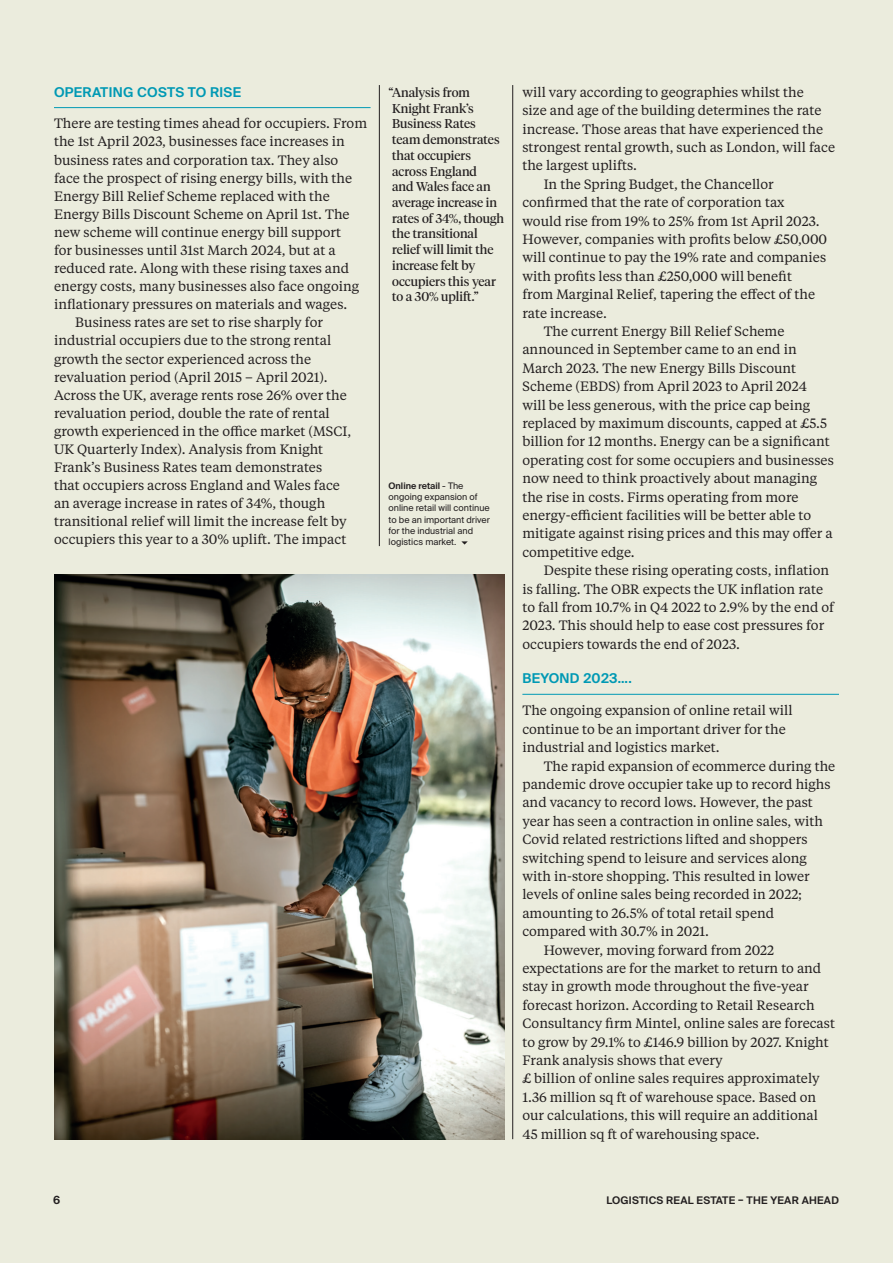
<style>
.page{position:relative;width:893px;height:1263px;background:#ebecdd}
.page>*{position:absolute;margin:0;border:0;box-sizing:border-box;transform-origin:0 0}
.t1{font:13.5px/18.5px "Tiempos Text";color:#231f20}
.t2{font:600 13.5px "Suisse Intl";letter-spacing:.025em;color:#0099b4}
.t3{font:12.75px/15.8px "Tiempos Headline";color:#231f20}
.t4{font:600 11.25px "Suisse Intl";color:#231f20}
.t5{font:600 10.5px "Suisse Intl";letter-spacing:.025em;color:#231f20}
.t6{font:9px/11.2px "Suisse Intl";color:#231f20}
.s1{font-weight:600}
</style>
<div class="page">
<hr style="left:54px;top:107px;width:317px;height:1px;background:#0099b4">
<hr style="left:379px;top:85px;width:1px;height:461px;background:#231f20">
<hr style="left:512px;top:85px;width:1px;height:1054px;background:#231f20">
<hr style="left:522px;top:694px;width:317px;height:1px;background:#0099b4">
<svg style="left:461px;top:541px;width:7px;height:4px"></svg>
<img style="left:54px;top:574px;width:450px;height:565px">
<p class="t2" style="left:54px;top:84px;width:189px">OPERATING COSTS TO RISE</p>
<p class="t1" style="left:54px;top:114px;width:315px">There are testing times ahead for occupiers. From</p>
<p class="t1" style="left:54px;top:132px;width:292px">the 1st April 2023, businesses face increases in</p>
<p class="t1" style="left:54px;top:150px;width:286px">business rates and corporation tax. They also</p>
<p class="t1" style="left:54px;top:168px;width:300px">face the prospect of rising energy bills, with the</p>
<p class="t1" style="left:54px;top:186px;width:277px">Energy Bill Relief Scheme replaced with the</p>
<p class="t1" style="left:54px;top:204px;width:297px">Energy Bills Discount Scheme on April 1st. The</p>
<p class="t1" style="left:54px;top:222px;width:289px">new scheme will continue energy bill support</p>
<p class="t1" style="left:54px;top:240px;width:283px">for businesses until 31st March 2024, but at a</p>
<p class="t1" style="left:54px;top:258px;width:297px">reduced rate. Along with these rising taxes and</p>
<p class="t1" style="left:54px;top:277px;width:307px">energy costs, many businesses also face ongoing</p>
<p class="t1" style="left:54px;top:295px;width:295px">inflationary pressures on materials and wages.</p>
<p class="t1" style="left:75px;top:313px;width:249px">Business rates are set to rise sharply for</p>
<p class="t1" style="left:54px;top:331px;width:279px">industrial occupiers due to the strong rental</p>
<p class="t1" style="left:54px;top:349px;width:259px">growth the sector experienced across the</p>
<p class="t1" style="left:54px;top:367px;width:275px">revaluation period (April 2015 – April 2021).</p>
<p class="t1" style="left:54px;top:385px;width:294px">Across the UK, average rents rose 26% over the</p>
<p class="t1" style="left:54px;top:403px;width:277px">revaluation period, double the rate of rental</p>
<p class="t1" style="left:54px;top:421px;width:299px">growth experienced in the office market (MSCI,</p>
<p class="t1" style="left:54px;top:439px;width:271px">UK Quarterly Index). Analysis from Knight</p>
<p class="t1" style="left:54px;top:457px;width:270px">Frank’s Business Rates team demonstrates</p>
<p class="t1" style="left:54px;top:476px;width:287px">that occupiers across England and Wales face</p>
<p class="t1" style="left:54px;top:494px;width:273px">an average increase in rates of 34%, though</p>
<p class="t1" style="left:54px;top:512px;width:294px">transitional relief will limit the increase felt by</p>
<p class="t1" style="left:54px;top:530px;width:294px">occupiers this year to a 30% uplift. The impact</p>
<p class="t3" style="left:388px;top:84px;width:117px">“Analysis from<br>Knight Frank’s<br>Business Rates<br>team demonstrates that occupiers across England<br>and Wales face an average increase in rates of 34%, though the transitional relief will limit the increase felt by occupiers this year to a 30% uplift.”</p>
<p class="t1" style="left:522px;top:82px;width:283px">will vary according to geographies whilst the</p>
<p class="t1" style="left:522px;top:101px;width:301px">size and age of the building determines the rate</p>
<p class="t1" style="left:522px;top:119px;width:302px">increase. Those areas that have experienced the</p>
<p class="t1" style="left:522px;top:137px;width:314px">strongest rental growth, such as London, will face</p>
<p class="t1" style="left:522px;top:156px;width:116px">the largest uplifts.</p>
<p class="t1" style="left:544px;top:174px;width:232px">In the Spring Budget, the Chancellor</p>
<p class="t1" style="left:522px;top:193px;width:264px">confirmed that the rate of corporation tax</p>
<p class="t1" style="left:522px;top:211px;width:299px">would rise from 19% to 25% from 1st April 2023.</p>
<p class="t1" style="left:522px;top:229px;width:306px">However, companies with profits below £50,000</p>
<p class="t1" style="left:522px;top:248px;width:305px">will continue to pay the 19% rate and companies</p>
<p class="t1" style="left:522px;top:266px;width:271px">with profits less than £250,000 will benefit</p>
<p class="t1" style="left:522px;top:285px;width:294px">from Marginal Relief, tapering the effect of the</p>
<p class="t1" style="left:522px;top:303px;width:86px">rate increase.</p>
<p class="t1" style="left:544px;top:321px;width:242px">The current Energy Bill Relief Scheme</p>
<p class="t1" style="left:522px;top:340px;width:276px">announced in September came to an end in</p>
<p class="t1" style="left:522px;top:358px;width:275px">March 2023. The new Energy Bills Discount</p>
<p class="t1" style="left:522px;top:377px;width:286px">Scheme (EBDS) from April 2023 to April 2024</p>
<p class="t1" style="left:522px;top:395px;width:289px">will be less generous, with the price cap being</p>
<p class="t1" style="left:522px;top:413px;width:306px">replaced by maximum discounts, capped at £5.5</p>
<p class="t1" style="left:522px;top:432px;width:309px">billion for 12 months. Energy can be a significant</p>
<p class="t1" style="left:522px;top:450px;width:313px">operating cost for some occupiers and businesses</p>
<p class="t1" style="left:522px;top:469px;width:296px">now need to think proactively about managing</p>
<p class="t1" style="left:522px;top:487px;width:278px">the rise in costs. Firms operating from more</p>
<p class="t1" style="left:522px;top:505px;width:290px">energy-efficient facilities will be better able to</p>
<p class="t1" style="left:522px;top:524px;width:312px">mitigate against rising prices and this may offer a</p>
<p class="t1" style="left:522px;top:542px;width:114px">competitive edge.</p>
<p class="t1" style="left:544px;top:561px;width:287px">Despite these rising operating costs, inflation</p>
<p class="t1" style="left:522px;top:579px;width:302px">is falling. The OBR expects the UK inflation rate</p>
<p class="t1" style="left:522px;top:597px;width:313px">to fall from 10.7% in Q4 2022 to 2.9% by the end of</p>
<p class="t1" style="left:522px;top:616px;width:303px">2023. This should help to ease cost pressures for</p>
<p class="t1" style="left:522px;top:634px;width:219px">occupiers towards the end of 2023.</p>
<p class="t2" style="left:522px;top:671px;width:111px">BEYOND 2023….</p>
<p class="t1" style="left:522px;top:701px;width:272px">The ongoing expansion of online retail will continue to be an important driver for the industrial and logistics market.</p>
<p class="t1" style="left:544px;top:756px;width:293px">The rapid expansion of ecommerce during the</p>
<p class="t1" style="left:522px;top:774px;width:310px">pandemic drove occupier take up to record highs</p>
<p class="t1" style="left:522px;top:793px;width:292px">and vacancy to record lows. However, the past</p>
<p class="t1" style="left:522px;top:811px;width:302px">year has seen a contraction in online sales, with</p>
<p class="t1" style="left:522px;top:829px;width:287px">Covid related restrictions lifted and shoppers</p>
<p class="t1" style="left:522px;top:848px;width:286px">switching spend to leisure and services along</p>
<p class="t1" style="left:522px;top:866px;width:289px">with in-store shopping. This resulted in lower</p>
<p class="t1" style="left:522px;top:885px;width:281px">levels of online sales being recorded in 2022;</p>
<p class="t1" style="left:522px;top:903px;width:253px">amounting to 26.5% of total retail spend</p>
<p class="t1" style="left:522px;top:921px;width:188px">compared with 30.7% in 2021.</p>
<p class="t1" style="left:544px;top:940px;width:232px">However, moving forward from 2022</p>
<p class="t1" style="left:522px;top:958px;width:300px">expectations are for the market to return to and</p>
<p class="t1" style="left:522px;top:977px;width:288px">stay in growth mode throughout the five-year</p>
<p class="t1" style="left:522px;top:995px;width:294px">forecast horizon. According to Retail Research</p>
<p class="t1" style="left:522px;top:1013px;width:314px">Consultancy firm Mintel, online sales are forecast</p>
<p class="t1" style="left:522px;top:1032px;width:308px">to grow by 29.1% to £146.9 billion by 2027. Knight</p>
<p class="t1" style="left:522px;top:1050px;width:202px">Frank analysis shows that every</p>
<p class="t1" style="left:522px;top:1069px;width:299px">£ billion of online sales requires approximately</p>
<p class="t1" style="left:522px;top:1087px;width:295px">1.36 million sq ft of warehouse space. Based on</p>
<p class="t1" style="left:522px;top:1105px;width:297px">our calculations, this will require an additional</p>
<p class="t1" style="left:522px;top:1124px;width:239px">45 million sq ft of warehousing space.</p>
<p class="t6" style="left:389px;top:480px;width:103px"><span class="s1">Online retail</span> - The ongoing expansion of online retail will continue to be an important driver for the industrial and logistics market.</p>
<p class="t4" style="left:53px;top:1193px;width:9px">6</p>
<p class="t5" style="left:606px;top:1194px;width:234px">LOGISTICS REAL ESTATE – THE YEAR AHEAD</p>
</div>
